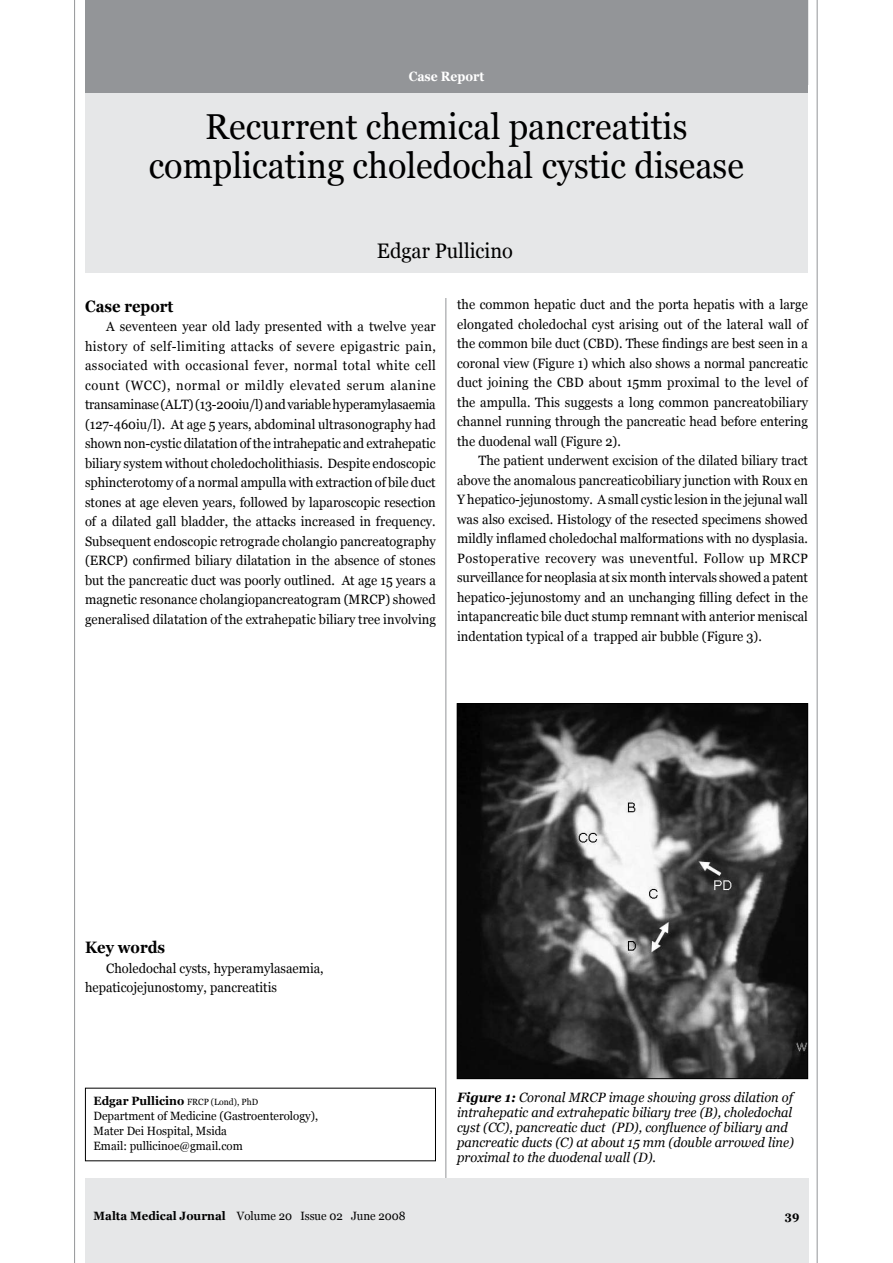
<style>
.page{position:relative;width:893px;height:1263px;background:#fff}
.page>*{position:absolute;margin:0;border:0;box-sizing:border-box;transform-origin:0 0}
.t1{font:36px/39px "Georgia";color:#000;text-align:center;scale:.95 1}
.t2{font:21px "Georgia";color:#000;scale:.95 1}
.t3{font:700 16.5px "Georgia";color:#000;scale:.9 1}
.t4{font:13.5px/19.5px "Georgia";color:#000;text-align:justify;scale:.95 1}
.t5{font:italic 13.5px/15px "Georgia";color:#000;scale:.95 1}
.t6{font:700 13.5px "Georgia";color:#fff;scale:.9 1}
.t7{font:12px/15px "Georgia";color:#000;scale:.95 1}
.t8{font:700 12px "Georgia";color:#000;scale:.95 1}
.s1{font-weight:700}
.s2{font-size:9px}
</style>
<div class="page">
<hr style="left:446px;top:0;width:1px;height:1263px;background:#939598">
<div style="left:85px;top:1178px;width:724px;height:85px;background:#e6e7e8"></div>
<hr style="left:74px;top:0;width:1px;height:1263px;background:#939598">
<hr style="left:817px;top:0;width:1px;height:1263px;background:#939598">
<div style="left:436px;top:259px;width:21px;height:38px;background:#fff"></div>
<div style="left:85px;top:0;width:723px;height:273px;background:#e6e7e8"></div>
<div style="left:85px;top:0;width:723px;height:92px;background:#939598"></div>
<img style="left:459px;top:705px;width:347px;height:372px">
<div style="left:457px;top:703px;width:351px;height:376px;border:1px solid #000"></div>
<p class="t6" style="left:409px;top:69px;width:86px">Case Report</p>
<h1 class="t1" style="left:149px;top:107px;width:628px">Recurrent chemical pancreatitis complicating choledochal cystic disease</h1>
<h2 class="t2" style="left:377px;top:238px;width:145px">Edgar Pullicino</h2>
<p class="t3" style="left:85px;top:296px;width:100px">Case report</p>
<p class="t4" style="left:85px;top:317px;width:371px;text-indent:21px">A seventeen year old lady presented with a twelve year history of self-limiting attacks of severe epigastric pain, associated with occasional fever, normal total white cell count (WCC), normal or mildly elevated serum alanine transaminase (ALT) (13-200iu/l) and variable hyperamylasaemia (127-460iu/l). At age 5 years, abdominal ultrasonography had shown non-cystic dilatation of the intrahepatic and extrahepatic biliary system without choledocholithiasis. Despite endoscopic sphincterotomy of a normal ampulla with extraction of bile duct stones at age eleven years, followed by laparoscopic resection of a dilated gall bladder, the attacks increased in frequency.<br>Subsequent endoscopic retrograde cholangio pancreatography (ERCP) confirmed biliary dilatation in the absence of stones but the pancreatic duct was poorly outlined. At age 15 years a magnetic resonance cholangiopancreatogram (MRCP) showed generalised dilatation of the extrahepatic biliary tree involving</p>
<p class="t4" style="left:457px;top:295px;width:371px">the common hepatic duct and the porta hepatis with a large elongated choledochal cyst arising out of the lateral wall of the common bile duct (CBD). These findings are best seen in a coronal view (Figure 1) which also shows a normal pancreatic duct joining the CBD about 15mm proximal to the level of the ampulla. This suggests a long common pancreatobiliary channel running through the pancreatic head before entering the duodenal wall (Figure 2).</p>
<p class="t4" style="left:457px;top:451px;width:371px;text-indent:21px">The patient underwent excision of the dilated biliary tract above the anomalous pancreaticobiliary junction with Roux en Y hepatico-jejunostomy. A small cystic lesion in the jejunal wall was also excised. Histology of the resected specimens showed mildly inflamed choledochal malformations with no dysplasia.<br>Postoperative recovery was uneventful. Follow up MRCP surveillance for neoplasia at six month intervals showed a patent hepatico-jejunostomy and an unchanging filling defect in the intapancreatic bile duct stump remnant with anterior meniscal indentation typical of a trapped air bubble (Figure 3).</p>
<p class="t3" style="left:85px;top:938px;width:91px">Key words</p>
<p class="t4" style="left:85px;top:958px;width:253px;text-indent:21px">Choledochal cysts, hyperamylasaemia, hepaticojejunostomy, pancreatitis</p>
<p class="t7" style="left:94px;top:1093px;width:238px"><span class="s1">Edgar Pullicino</span> <span class="s2">FRCP (Lond), PhD </span>Department of Medicine (Gastroenterology), Mater Dei Hospital, Msida<br>Email: pullicinoe@gmail.com</p>
<p class="t5" style="left:457px;top:1089px;width:356px"><span class="s1">Figure 1:</span> Coronal MRCP image showing gross dilation of intrahepatic and extrahepatic biliary tree (B), choledochal cyst (CC), pancreatic duct (PD), confluence of biliary and pancreatic ducts (C) at about 15 mm (double arrowed line) proximal to the duodenal wall (D).</p>
<p class="t7" style="left:94px;top:1208px;width:330px"><span class="s1">Malta Medical Journal</span> Volume 20 Issue 02 June 2008</p>
<p class="t8" style="left:785px;top:1209px;width:17px">39</p>
</div>
